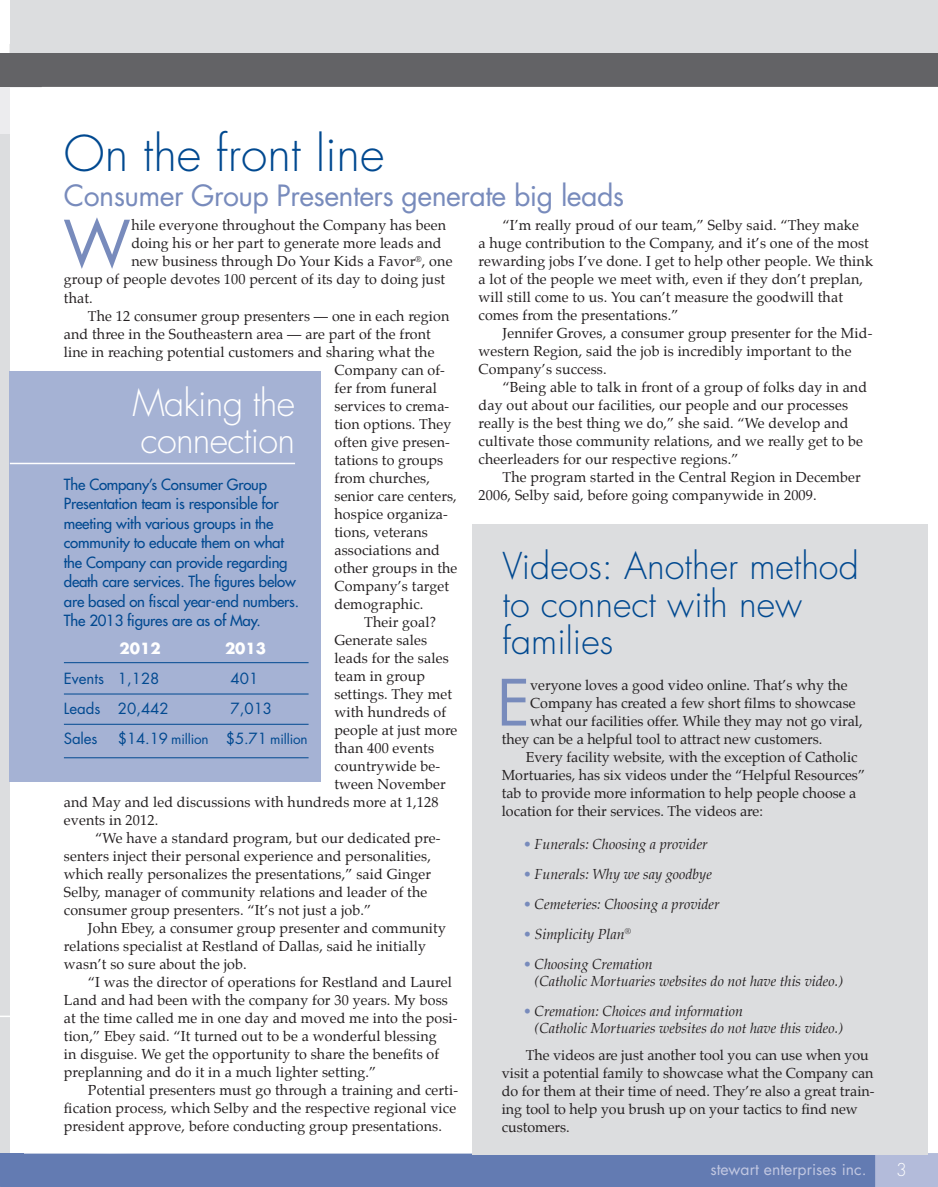
<style>
.page{position:relative;width:938px;height:1187px;background:#fff}
.page>*{position:absolute;margin:0;border:0;box-sizing:border-box;transform-origin:0 0}
.t1{font:61.95px "Futura";color:#788bbc}
.t2{font:300 48px "Futura";color:#014990}
.t3{font:300 36px/37.5px "Futura";color:#014990}
.t4{font:300 36px/37.5px "Futura";letter-spacing:-.02em;color:#fff}
.t5{font:28.5px "Futura";letter-spacing:-.02em;color:#788bbc}
.t6{font:300 17.25px "Futura";color:#fff}
.t7{font:15.75px "Futura";color:#c1c7e1}
.t8{font:15px/19.5px "Futura";letter-spacing:-.015em;color:#014990}
.t9{font:15px "Futura";color:#014990}
.t10{font:700 15px "Futura";color:#fff}
.t11{font:14.25px/18px "Palatino";letter-spacing:.01em;color:#231f20}
.t12{font:italic 14.25px/17.1px "Palatino";color:#231f20}
.t13{font:13.5px "Futura";letter-spacing:-.01em;color:#014990}
.s1{font-size:15px}
.s2{color:#788bbc}
</style>
<div class="page">
<div style="left:10px;top:0;width:928px;height:53px;background:#dcdddf"></div>
<svg style="left:9px;top:44px;width:929px;height:43px"></svg>
<div style="left:0;top:83px;width:10px;height:1085px;background:#dcdddf"></div>
<div style="left:0;top:87px;width:10px;height:47px;background:#ececee"></div>
<div style="left:0;top:53px;width:23px;height:34px;background:#636366"></div>
<div style="left:10px;top:371px;width:311px;height:410px;background:#a5b2d4"></div>
<hr style="left:10px;top:462px;width:285px;height:2px;background:#fff">
<div style="left:472px;top:524px;width:456px;height:630px;background:#dcdddf"></div>
<hr style="left:64px;top:662px;width:245px;height:1px;background:#014990">
<hr style="left:64px;top:693px;width:245px;height:1px;background:#014990">
<hr style="left:64px;top:723px;width:245px;height:1px;background:#014990">
<hr style="left:64px;top:757px;width:245px;height:1px;background:#014990">
<svg style="left:0;top:1153px;width:938px;height:34px"></svg>
<h2 class="t2" style="left:64px;top:123px;width:322px">On the front line</h2>
<h3 class="t5" style="left:64px;top:176px;width:562px">Consumer Group Presenters generate big leads</h3>
<h1 class="t1" style="left:63px;top:201px;width:69px">W</h1>
<p class="t11" style="left:131px;top:216px;width:316px">hile everyone throughout the Company has been</p>
<p class="t11" style="left:131px;top:234px;width:312px">doing his or her part to generate more leads and</p>
<p class="t11" style="left:131px;top:252px;width:323px">new business through Do Your Kids a Favor<sup>®</sup>, one</p>
<p class="t11" style="left:64px;top:270px;width:383px">group of people devotes 100 percent of its day to doing just</p>
<p class="t11" style="left:64px;top:288px;width:30px">that.</p>
<p class="t11" style="left:88px;top:306px;width:363px">The 12 consumer group presenters — one in each region</p>
<p class="t11" style="left:64px;top:324px;width:368px">and three in the Southeastern area — are part of the front</p>
<p class="t11" style="left:64px;top:342px;width:372px">line in reaching potential customers and sharing what the</p>
<p class="t11" style="left:334px;top:360px;width:112px">Company can of-</p>
<p class="t11" style="left:334px;top:378px;width:104px">fer from funeral</p>
<p class="t11" style="left:334px;top:396px;width:116px">services to crema-</p>
<p class="t11" style="left:334px;top:414px;width:119px">tion options. They</p>
<p class="t11" style="left:334px;top:432px;width:117px">often give presen-</p>
<p class="t11" style="left:334px;top:450px;width:110px">tations to groups</p>
<p class="t11" style="left:334px;top:468px;width:97px">from churches,</p>
<p class="t11" style="left:334px;top:486px;width:124px">senior care centers,</p>
<p class="t11" style="left:334px;top:504px;width:115px">hospice organiza-</p>
<p class="t11" style="left:334px;top:522px;width:95px">tions, veterans</p>
<p class="t11" style="left:334px;top:540px;width:107px">associations and</p>
<p class="t11" style="left:334px;top:558px;width:124px">other groups in the</p>
<p class="t11" style="left:334px;top:576px;width:116px">Company’s target</p>
<p class="t11" style="left:334px;top:594px;width:91px">demographic.</p>
<p class="t11" style="left:364px;top:612px;width:73px">Their goal?</p>
<p class="t11" style="left:334px;top:630px;width:94px">Generate sales</p>
<p class="t11" style="left:334px;top:648px;width:116px">leads for the sales</p>
<p class="t11" style="left:334px;top:666px;width:92px">team in group</p>
<p class="t11" style="left:334px;top:684px;width:119px">settings. They met</p>
<p class="t11" style="left:334px;top:702px;width:113px">with hundreds of</p>
<p class="t11" style="left:334px;top:720px;width:124px">people at just more</p>
<p class="t11" style="left:334px;top:738px;width:101px">than 400 events</p>
<p class="t11" style="left:334px;top:756px;width:107px">countrywide be-</p>
<p class="t11" style="left:334px;top:774px;width:113px">tween November</p>
<p class="t11" style="left:64px;top:792px;width:376px">and May and led discussions with hundreds more at 1,128</p>
<p class="t11" style="left:64px;top:810px;width:96px">events in 2012.</p>
<p class="t11" style="left:95px;top:828px;width:347px">“We have a standard program, but our dedicated pre-</p>
<p class="t11" style="left:64px;top:846px;width:368px">senters inject their personal experience and personalities,</p>
<p class="t11" style="left:64px;top:864px;width:369px">which really personalizes the presentations,” said Ginger</p>
<p class="t11" style="left:64px;top:882px;width:365px">Selby, manager of community relations and leader of the</p>
<p class="t11" style="left:64px;top:900px;width:309px">consumer group presenters. “It’s not just a job.”</p>
<p class="t11" style="left:88px;top:918px;width:359px">John Ebey, a consumer group presenter and community</p>
<p class="t11" style="left:64px;top:936px;width:364px">relations specialist at Restland of Dallas, said he initially</p>
<p class="t11" style="left:64px;top:954px;width:184px">wasn’t so sure about the job.</p>
<p class="t11" style="left:88px;top:972px;width:365px">“I was the director of operations for Restland and Laurel</p>
<p class="t11" style="left:64px;top:990px;width:385px">Land and had been with the company for 30 years. My boss</p>
<p class="t11" style="left:64px;top:1008px;width:395px">at the time called me in one day and moved me into the posi-</p>
<p class="t11" style="left:64px;top:1026px;width:374px">tion,” Ebey said. “It turned out to be a wonderful blessing</p>
<p class="t11" style="left:64px;top:1044px;width:377px">in disguise. We get the opportunity to share the benefits of</p>
<p class="t11" style="left:64px;top:1062px;width:314px">preplanning and do it in a much lighter setting.”</p>
<p class="t11" style="left:88px;top:1080px;width:372px">Potential presenters must go through a training and certi-</p>
<p class="t11" style="left:64px;top:1098px;width:394px">fication process, which Selby and the respective regional vice</p>
<p class="t11" style="left:64px;top:1116px;width:379px">president approve, before conducting group presentations.</p>
<h3 class="t4" style="left:133px;top:384px;width:164px">Making the connection</h3>
<p class="t8" style="left:64px;top:474px;width:237px">The Company’s Consumer Group Presentation team is responsible for meeting with various groups in the community to educate them on what the Company can provide regarding death care services. The figures below are based on fiscal year-end numbers.<br>The 2013 figures are as of May.</p>
<p class="t10" style="left:120px;top:638px;width:43px">2012</p>
<p class="t10" style="left:225px;top:638px;width:43px">2013</p>
<p class="t9" style="left:64px;top:667px;width:97px">Events 1,128</p>
<p class="t9" style="left:231px;top:667px;width:29px">401</p>
<p class="t9" style="left:64px;top:697px;width:106px">Leads 20,442</p>
<p class="t9" style="left:231px;top:697px;width:43px">7,013</p>
<p class="t9" style="left:64px;top:727px;width:35px">Sales</p>
<p class="t13" style="left:118px;top:729px;width:191px"><span class="s1">$14.19</span> million <span class="s1">$5.71</span> million</p>
<p class="t11" style="left:478px;top:216px;width:396px;text-indent:24px">“I’m really proud of our team,” Selby said. “They make<br>a huge contribution to the Company, and it’s one of the most rewarding jobs I’ve done. I get to help other people. We think a lot of the people we meet with, even if they don’t preplan, will still come to us. You can’t measure the goodwill that comes from the presentations.”</p>
<p class="t11" style="left:478px;top:324px;width:395px;text-indent:24px">Jennifer Groves, a consumer group presenter for the Mid&shy;western Region, said the job is incredibly important to the<br>Company’s success.</p>
<p class="t11" style="left:478px;top:378px;width:390px;text-indent:24px">“Being able to talk in front of a group of folks day in and day out about our facilities, our people and our processes really is the best thing we do,” she said. “We develop and cultivate those community relations, and we really get to be cheerleaders for our respective regions.”</p>
<p class="t11" style="left:478px;top:468px;width:384px;text-indent:24px">The program started in the Central Region in December<br>2006, Selby said, before going companywide in 2009.</p>
<h3 class="t3" style="left:502px;top:548px;width:358px">Videos: Another method to connect with new families</h3>
<h1 class="t1" style="left:497px;top:660px;width:35px">E</h1>
<p class="t11" style="left:530px;top:675px;width:319px">veryone loves a good video online. That’s why the</p>
<p class="t11" style="left:530px;top:693px;width:327px">Company has created a few short films to showcase</p>
<p class="t11" style="left:530px;top:711px;width:334px">what our facilities offer. While they may not go viral,</p>
<p class="t11" style="left:502px;top:729px;width:322px">they can be a helpful tool to attract new customers.</p>
<p class="t11" style="left:526px;top:747px;width:333px">Every facility website, with the exception of Catholic</p>
<p class="t11" style="left:502px;top:765px;width:365px">Mortuaries, has six videos under the “Helpful Resources”</p>
<p class="t11" style="left:502px;top:783px;width:356px">tab to provide more information to help people choose a</p>
<p class="t11" style="left:502px;top:801px;width:263px">location for their services. The videos are:</p>
<p class="t12" style="left:524px;top:835px;width:185px"><span class="s2">•</span> Funerals: Choosing a provider</p>
<p class="t12" style="left:524px;top:865px;width:189px"><span class="s2">•</span> Funerals: Why we say goodbye</p>
<p class="t12" style="left:524px;top:895px;width:197px"><span class="s2">•</span> Cemeteries: Choosing a provider</p>
<p class="t12" style="left:524px;top:925px;width:109px"><span class="s2">•</span> Simplicity Plan<sup>®</sup></p>
<p class="t12" style="left:535px;top:955px;width:310px;text-indent:-11px"><span class="s2">•</span> Choosing Cremation<br>(Catholic Mortuaries websites do not have this video.)</p>
<p class="t12" style="left:535px;top:1002px;width:310px;text-indent:-11px"><span class="s2">•</span> Cremation: Choices and information<br>(Catholic Mortuaries websites do not have this video.)</p>
<p class="t11" style="left:502px;top:1045px;width:374px;text-indent:24px">The videos are just another tool you can use when you visit a potential family to showcase what the Company can do for them at their time of need. They’re also a great train&shy;ing tool to help you brush up on your tactics to find new customers.</p>
<p class="t7" style="left:710px;top:1157px;width:158px">stewart enterprises inc.</p>
<p class="t6" style="left:896px;top:1158px;width:12px">3</p>
</div>
